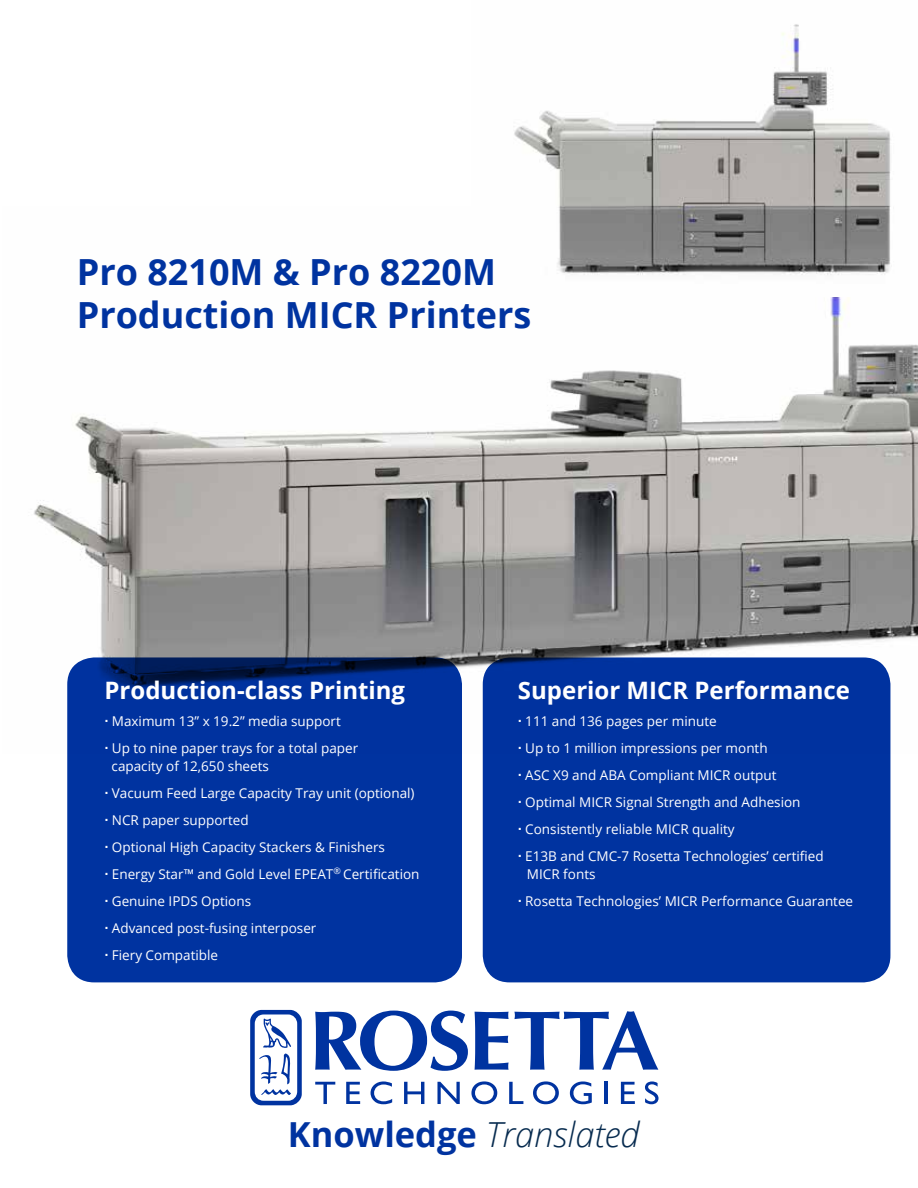
<style>
.page{position:relative;width:918px;height:1188px;background:#fff}
.page>*{position:absolute;margin:0;border:0;box-sizing:border-box;transform-origin:0 0}
.t1{font:700 36px/43.2px "Open Sans";color:#0033a0}
.t2{font:italic 300 34.5px "Open Sans";color:#072b4f}
.t3{font:700 24px "Open Sans";color:#fff}
.t4{font:13.5px/27px "Open Sans";color:#fff}
.s1{font-weight:700;font-style:normal;color:#0033a0}
</style>
<div class="page">
<img style="left:34px;top:297px;width:884px;height:456px">
<img style="left:514px;top:24px;width:377px;height:251px">
<svg style="left:315px;top:1011px;width:153px;height:60px"></svg>
<svg style="left:475px;top:1011px;width:183px;height:59px"></svg>
<svg style="left:315px;top:1082px;width:20px;height:22px"></svg>
<svg style="left:346px;top:1082px;width:14px;height:22px"></svg>
<svg style="left:371px;top:1081px;width:21px;height:23px"></svg>
<svg style="left:404px;top:1082px;width:20px;height:22px"></svg>
<svg style="left:437px;top:1082px;width:23px;height:22px"></svg>
<svg style="left:471px;top:1081px;width:26px;height:23px"></svg>
<svg style="left:509px;top:1082px;width:14px;height:22px"></svg>
<svg style="left:533px;top:1081px;width:26px;height:23px"></svg>
<svg style="left:570px;top:1081px;width:22px;height:23px"></svg>
<hr style="left:604px;top:1082px;width:4px;height:22px;background:#0033a0">
<svg style="left:621px;top:1082px;width:14px;height:22px"></svg>
<svg style="left:645px;top:1081px;width:14px;height:23px"></svg>
<svg style="left:250px;top:1010px;width:52px;height:95px"></svg>
<div style="left:67px;top:657px;width:395px;height:325px;background:#0033a0;border-radius:27px"></div>
<div style="left:483px;top:657px;width:407px;height:325px;background:#0033a0;border-radius:27px"></div>
<h1 class="t1" style="left:77px;top:249px;width:456px">Pro 8210M &amp; Pro 8220M<br>Production MICR Printers</h1>
<h3 class="t3" style="left:105px;top:673px;width:302px">Production-class Printing</h3>
<p class="t4" style="left:112px;top:707px;width:248px">Maximum 13” x 19.2” media support<br>Up to nine paper trays for a total paper</p>
<p class="t4" style="left:112px;top:752px;width:309px">capacity of 12,650 sheets<br>Vacuum Feed Large Capacity Tray unit (optional)<br>NCR paper supported<br>Optional High Capacity Stackers &amp; Finishers<br>Energy Star™ and Gold Level EPEAT<sup>®</sup> Certification<br>Genuine IPDS Options<br>Advanced post-fusing interposer<br>Fiery Compatible</p>
<h3 class="t3" style="left:518px;top:673px;width:334px">Superior MICR Performance</h3>
<p class="t4" style="left:525px;top:707px;width:300px">111 and 136 pages per minute<br>Up to 1 million impressions per month<br>ASC X9 and ABA Compliant MICR output Optimal MICR Signal Strength and Adhesion Consistently reliable MICR quality<br>E13B and CMC-7 Rosetta Technologies’ certified</p>
<p class="t4" style="left:525px;top:860px;width:329px">MICR fonts<br>Rosetta Technologies’ MICR Performance Guarantee</p>
<h2 class="t2" style="left:288px;top:1110px;width:353px"><span class="s1">Knowledge</span> Translated</h2>
</div>
